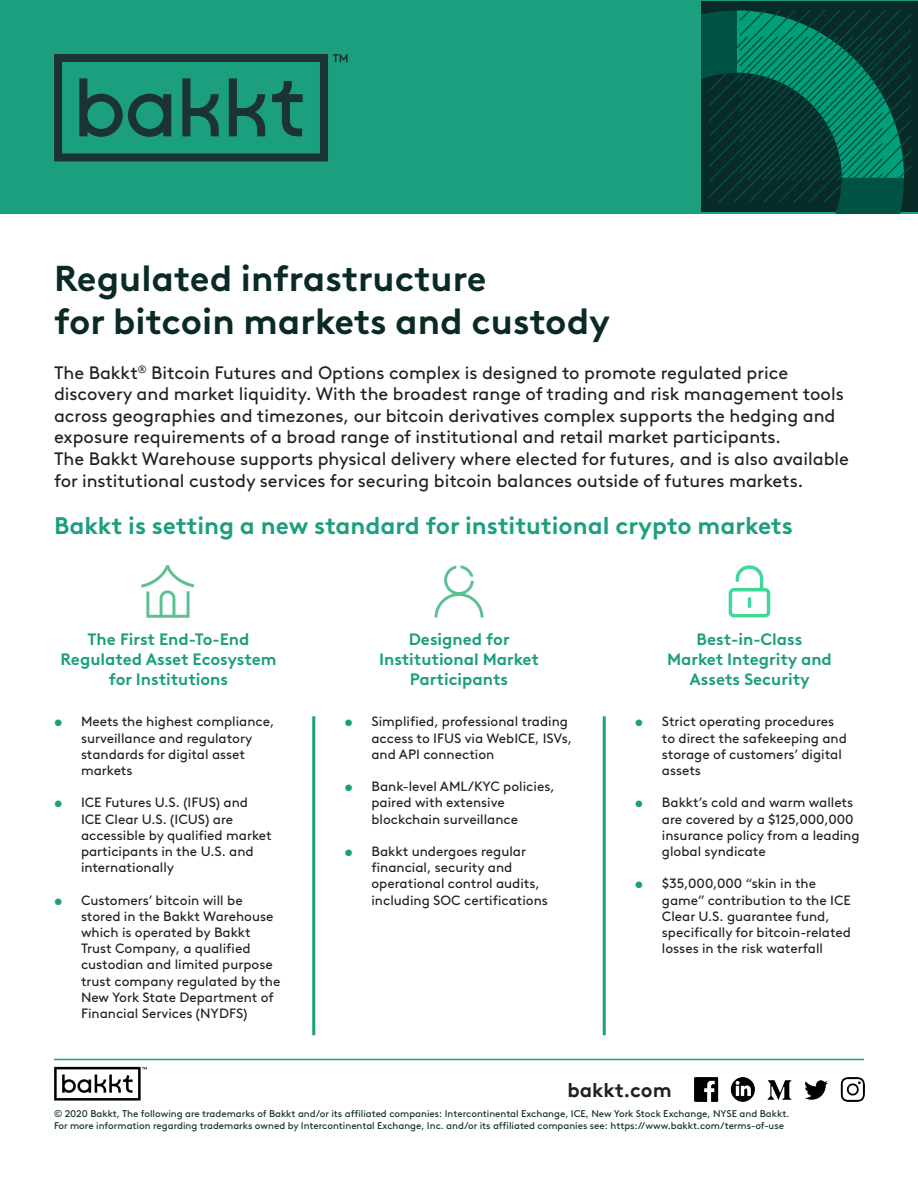
<style>
.page{position:relative;width:918px;height:1188px;background:#fff}
.page>*{position:absolute;margin:0;border:0;box-sizing:border-box;transform-origin:0 0}
.t1{font:700 36px/43.2px "Brown LL";color:#0a2a27}
.t2{font:700 24px "Brown LL";color:#1b9f7e}
.t3{font:700 19.95px "Brown LLTT";color:#231f20}
.t4{font:18px/21.6px "Brown LL";color:#231f20}
.t5{font:700 16.5px/19.8px "Brown LL";color:#1b9f7e;text-align:center}
.t6{font:13.5px/16.2px "Brown LL";color:#231f20}
.t7{font:9.75px "Brown LL";color:#0a2a27}
.s1{color:#1b9f7e}
</style>
<div class="page">
<div style="left:0;top:0;width:918px;height:214px;background:#1b9f7e"></div>
<div style="left:701px;top:2px;width:217px;height:210px;background:#0a2a27"></div>
<svg style="left:54px;top:54px;width:294px;height:107px"></svg>
<svg style="left:701px;top:10px;width:209px;height:204px"></svg>
<hr style="left:603px;top:716px;width:3px;height:319px;background:#1b9f7e">
<hr style="left:312px;top:716px;width:3px;height:319px;background:#1b9f7e">
<svg style="left:435px;top:565px;width:48px;height:53px"></svg>
<svg style="left:141px;top:565px;width:53px;height:53px"></svg>
<svg style="left:729px;top:565px;width:41px;height:52px"></svg>
<hr style="left:54px;top:1059px;width:810px;height:1px;background:#1b9f7e">
<img style="left:694px;top:1077px;width:170px;height:24px">
<img style="left:54px;top:1066px;width:93px;height:35px">
<p class="t1" style="left:54px;top:254px;width:558px">Regulated infrastructure<br>for bitcoin markets and custody</p>
<p class="t4" style="left:54px;top:360px;width:796px">The Bakkt<sup>®</sup> Bitcoin Futures and Options complex is designed to promote regulated price discovery and market liquidity. With the broadest range of trading and risk management tools across geographies and timezones, our bitcoin derivatives complex supports the hedging and exposure requirements of a broad range of institutional and retail market participants.<br>The Bakkt Warehouse supports physical delivery where elected for futures, and is also available for institutional custody services for securing bitcoin balances outside of futures markets.</p>
<p class="t2" style="left:54px;top:507px;width:740px">Bakkt is setting a new standard for institutional crypto markets</p>
<p class="t5" style="left:60px;top:628px;width:218px">The First End-To-End<br>Regulated Asset Ecosystem for Institutions</p>
<p class="t5" style="left:379px;top:628px;width:161px">Designed for<br>Institutional Market<br>Participants</p>
<p class="t5" style="left:667px;top:628px;width:166px">Best-in-Class<br>Market Integrity and<br>Assets Security</p>
<p class="t6" style="left:81px;top:713px;width:195px;text-indent:-27px"><span class="s1">•</span> Meets the highest compliance, surveillance and regulatory standards for digital asset markets</p>
<p class="t6" style="left:81px;top:794px;width:192px;text-indent:-27px"><span class="s1">•</span> ICE Futures U.S. (IFUS) and<br>ICE Clear U.S. (ICUS) are accessible by qualified market participants in the U.S. and internationally</p>
<p class="t6" style="left:81px;top:891px;width:201px;text-indent:-27px"><span class="s1">•</span> Customers’ bitcoin will be stored in the Bakkt Warehouse which is operated by Bakkt<br>Trust Company, a qualified custodian and limited purpose trust company regulated by the<br>New York State Department of<br>Financial Services (NYDFS)</p>
<p class="t6" style="left:371px;top:713px;width:202px;text-indent:-27px"><span class="s1">•</span> Simplified, professional trading access to IFUS via WebICE, ISVs, and API connection</p>
<p class="t6" style="left:371px;top:777px;width:185px;text-indent:-27px"><span class="s1">•</span> Bank-level AML/KYC policies, paired with extensive blockchain surveillance</p>
<p class="t6" style="left:371px;top:842px;width:178px;text-indent:-27px"><span class="s1">•</span> Bakkt undergoes regular financial, security and operational control audits, including SOC certifications</p>
<p class="t6" style="left:662px;top:713px;width:186px;text-indent:-27px"><span class="s1">•</span> Strict operating procedures to direct the safekeeping and storage of customers’ digital assets</p>
<p class="t6" style="left:662px;top:794px;width:199px;text-indent:-27px"><span class="s1">•</span> Bakkt’s cold and warm wallets are covered by a $125,000,000 insurance policy from a leading global syndicate</p>
<p class="t6" style="left:662px;top:875px;width:191px;text-indent:-27px"><span class="s1">•</span> $35,000,000 “skin in the game” contribution to the ICE<br>Clear U.S. guarantee fund, specifically for bitcoin-related losses in the risk waterfall</p>
<p class="t3" style="left:568px;top:1075px;width:106px">bakkt.com</p>
<p class="t7" style="left:54px;top:1107px;width:737px">© 2020 Bakkt, The following are trademarks of Bakkt and/or its affiliated companies: Intercontinental Exchange, ICE, New York Stock Exchange, NYSE and Bakkt.</p>
<p class="t7" style="left:54px;top:1118px;width:732px">For more information regarding trademarks owned by Intercontinental Exchange, Inc. and/or its affiliated companies see: https://www.bakkt.com/terms-of-use</p>
</div>
